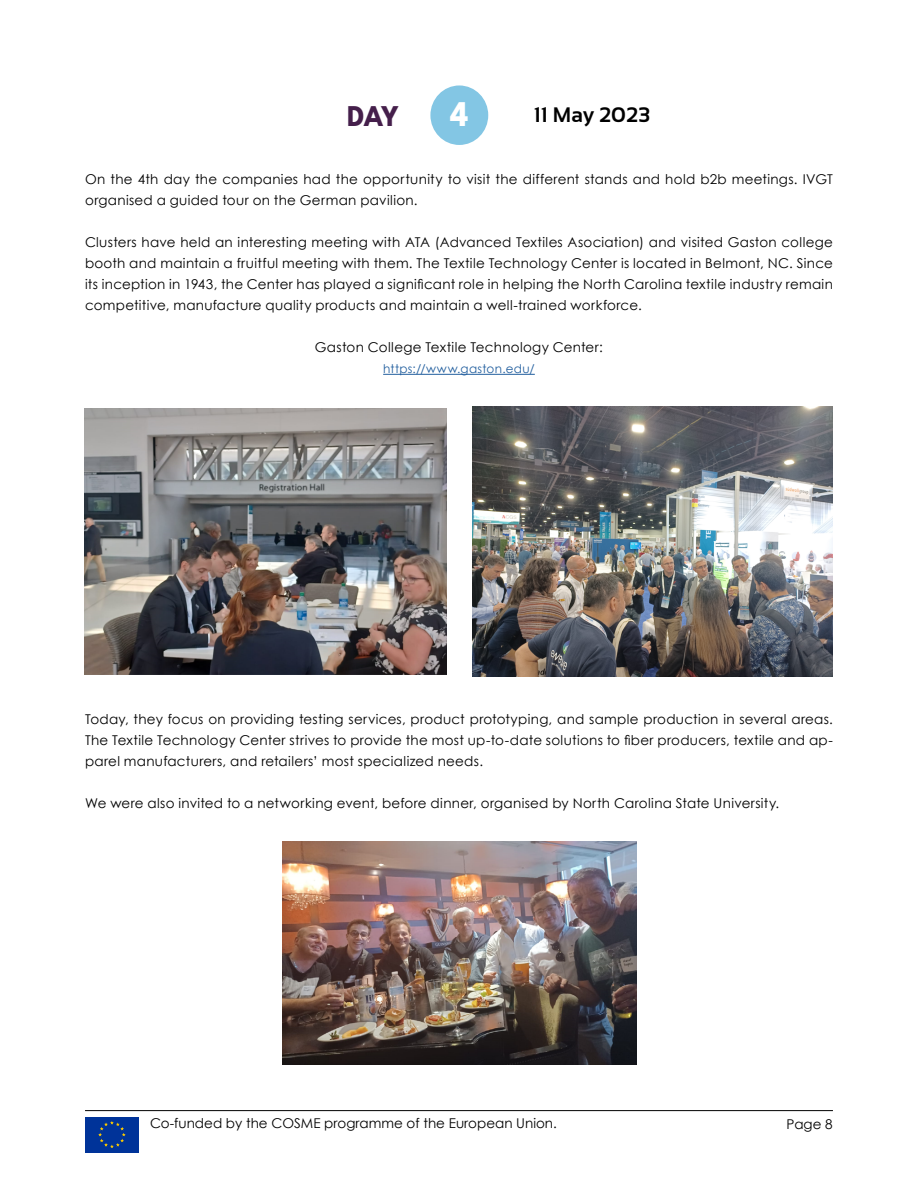
<style>
.page{position:relative;width:918px;height:1188px;background:#fff}
.page>*{position:absolute;margin:0;border:0;box-sizing:border-box;transform-origin:0 0}
.t1{font:700 36.15px "League Spartan";color:#fff}
.t2{font:700 30.15px "League Spartan";color:#451f4b}
.t3{font:600 21.15px "League Spartan";color:#000}
.t4{font:700 21px "Sansation";letter-spacing:.005em;color:#000}
.t5{font:13.5px/21px "Century Gothic";letter-spacing:.02em;color:#000;text-align:justify}
.t6{font:13.5px "Century Gothic";color:#000}
.t7{font:12px "Century Gothic";letter-spacing:.03em;color:#215e9e}
</style>
<div class="page">
<div style="left:85px;top:1117px;width:54px;height:36px;background:#039"></div>
<svg style="left:98px;top:1121px;width:28px;height:27px"></svg>
<div style="left:430px;top:85px;width:58px;height:60px;background:#83c6e4;border-radius:50%"></div>
<img style="left:85px;top:408px;width:361px;height:267px">
<img style="left:472px;top:406px;width:361px;height:271px">
<img style="left:283px;top:842px;width:354px;height:222px">
<hr style="left:85px;top:1110px;width:748px;height:1px;background:#000">
<hr style="left:383px;top:374px;width:152px;height:1px;background:#215e9e">
<h2 class="t2" style="left:347px;top:94px;width:53px">DAY</h2>
<h1 class="t1" style="left:450px;top:87px;width:20px">4</h1>
<h3 class="t3" style="left:520px;top:100px;width:131px">31 March 20 2</h3>
<h3 class="t4" style="left:534px;top:103px;width:118px">11 May 2023</h3>
<p class="t5" style="left:85px;top:169px;width:749px">On the 4th day the companies had the opportunity to visit the different stands and hold b2b meetings. IVGT organised a guided tour on the German pavilion.</p>
<p class="t5" style="left:85px;top:232px;width:749px">Clusters have held an interesting meeting with ATA (Advanced Textiles Asociation) and visited Gaston college booth and maintain a fruitful meeting with them. The Textile Technology Center is located in Belmont, NC. Since its inception in 1943, the Center has played a significant role in helping the North Carolina textile industry remain competitive, manufacture quality products and maintain a well-trained workforce.</p>
<p class="t5" style="left:315px;top:337px;width:290px">Gaston College Textile Technology Center:</p>
<p class="t7" style="left:383px;top:360px;width:153px">https://www.gaston.edu/</p>
<p class="t5" style="left:85px;top:709px;width:749px">Today, they focus on providing testing services, product prototyping, and sample production in several areas.<br>The Textile Technology Center strives to provide the most up-to-date solutions to fiber producers, textile and ap&shy;parel manufacturers, and retailers’ most specialized needs.</p>
<p class="t5" style="left:85px;top:793px;width:696px">We were also invited to a networking event, before dinner, organised by North Carolina State University.</p>
<p class="t6" style="left:150px;top:1113px;width:408px">Co-funded by the COSME programme of the European Union.</p>
<p class="t5" style="left:786px;top:1114px;width:48px">Page 8</p>
</div>
